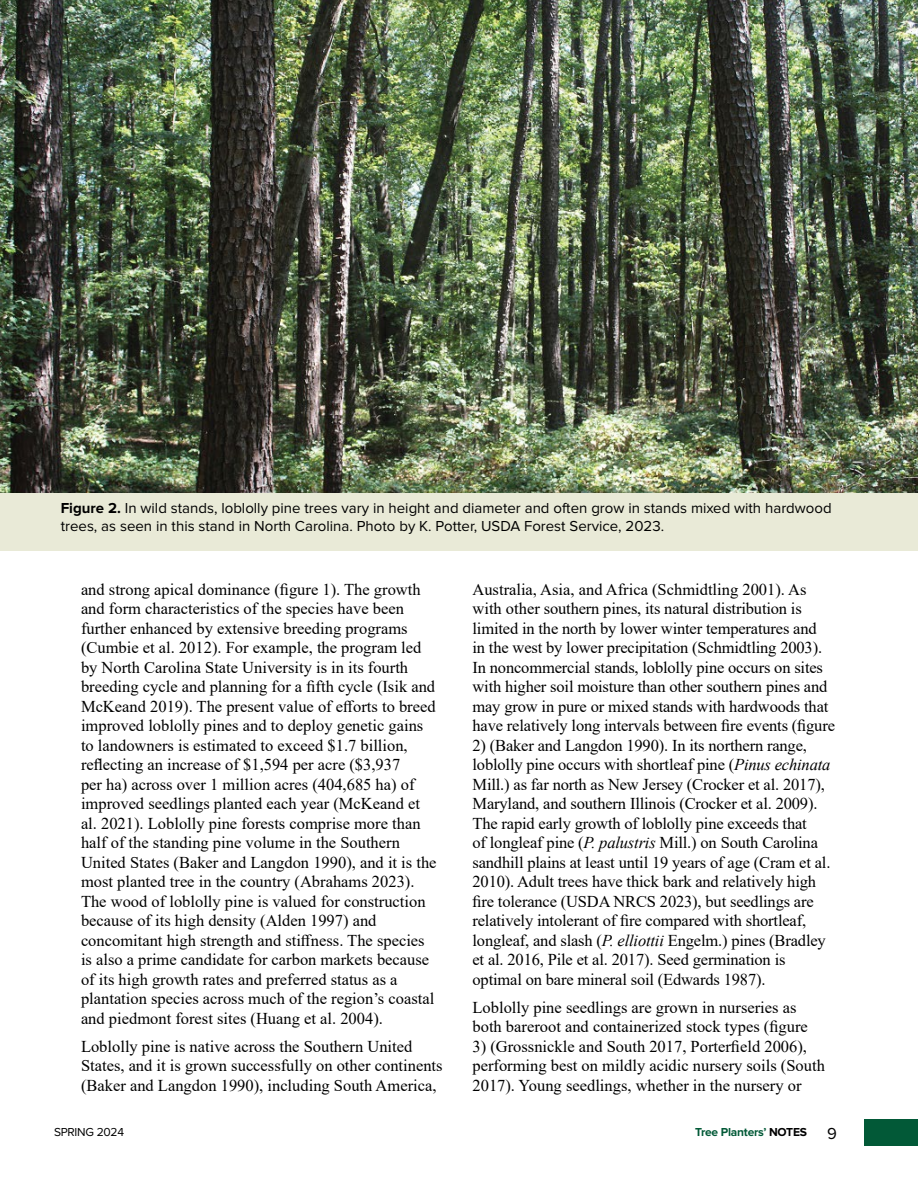
<style>
.page{position:relative;width:918px;height:1188px;background:#fff}
.page>*{position:absolute;margin:0;border:0;box-sizing:border-box;transform-origin:0 0}
.Main_Copy{font:16.5px/19.5px "Times New Roman";color:#000}
.Cutlines{font:15px/18px "Proxima Nova";color:#000}
.t1{font:700 12px "Proxima Nova";letter-spacing:-.02em;color:#025937}
.t2{font:12px "Proxima Nova";letter-spacing:-.02em;color:#000}
.s1{font-weight:700}
.s2{font-style:italic}
.s3{color:#000}
.s4{font-weight:400;font-size:16.5px;color:#000}
</style>
<div class="page">
<div style="left:864px;top:1119px;width:54px;height:27px;background:#025937"></div>
<hr style="left:0;top:186px;width:1px;height:531px;background:#000">
<div style="left:0;top:481px;width:918px;height:70px;background:#e9ead7"></div>
<img style="left:0;top:0;width:918px;height:492px">
<p class="Cutlines" style="left:61px;top:499px;width:772px"><span class="s1">Figure 2.</span> I n wild stands, loblolly pine trees vary in height and diameter and often grow in stands mixed with hardwood trees, as seen in this stand in North Carolina. Photo by K. Potter, USDA Forest Service, 2023.</p>
<p class="Main_Copy" style="left:81px;top:579px;width:357px">and strong apical dominance (figure 1). The growth and form characteristics of the species have been further enhanced by extensive breeding programs (Cumbie et al. 2012). For example, the program led by North Carolina State University is in its fourth breeding cycle and planning for a fifth cycle (Isik and McKeand 2019). The present value of efforts to breed improved loblolly pines and to deploy genetic gains to landowners is estimated to exceed $1.7 billion, reflecting an increase of $1,594 per acre ($3,937<br>per ha) across over 1 million acres (404,685 ha) of improved seedlings planted each year (McKeand et al. 2021). Loblolly pine forests comprise more than half of the standing pine volume in the Southern United States (Baker and Langdon 1990), and it is the most planted tree in the country (Abrahams 2023).<br>The wood of loblolly pine is valued for construction because of its high density (Alden 1997) and concomitant high strength and stiffness. The species is also a prime candidate for carbon markets because of its high growth rates and preferred status as a plantation species across much of the region’s coastal and piedmont forest sites (Huang et al. 2004).</p>
<p class="Main_Copy" style="left:81px;top:1036px;width:363px">Loblolly pine is native across the Southern United<br>States, and it is grown successfully on other continents (Baker and Langdon 1990), including South America,</p>
<p class="Main_Copy" style="left:472px;top:579px;width:364px">Australia, Asia, and Africa (Schmidtling 2001). As with other southern pines, its natural distribution is limited in the north by lower winter temperatures and<br>in the west by lower precipitation (Schmidtling 2003).<br>In noncommercial stands, loblolly pine occurs on sites with higher soil moisture than other southern pines and may grow in pure or mixed stands with hardwoods that have relatively long intervals between fire events (figure</p>
<p class="Main_Copy" style="left:472px;top:735px;width:359px">2) (Baker and Langdon 1990). In its northern range, loblolly pine occurs with shortleaf pine (<span class="s2">Pinus echinata </span>Mill.) as far north as New Jersey (Crocker et al. 2017), Maryland, and southern Illinois (Crocker et al. 2009).<br>The rapid early growth of loblolly pine exceeds that<br>of longleaf pine (<span class="s2">P. palustris</span> Mill.) on South Carolina sandhill plains at least until 19 years of age (Cram et al.<br>2010). Adult trees have thick bark and relatively high fire tolerance (USDA NRCS 2023), but seedlings are relatively intolerant of fire compared with shortleaf, longleaf, and slash (<span class="s2">P. elliottii</span> Engelm.) pines (Bradley et al. 2016, Pile et al. 2017). Seed germination is optimal on bare mineral soil (Edwards 1987).</p>
<p class="Main_Copy" style="left:472px;top:997px;width:337px">Loblolly pine seedlings are grown in nurseries as both bareroot and containerized stock types (figure</p>
<p class="Main_Copy" style="left:472px;top:1036px;width:354px">3) (Grossnickle and South 2017, Porterfield 2006), performing best on mildly acidic nursery soils (South<br>2017). Young seedlings, whether in the nursery or</p>
<p class="t2" style="left:54px;top:1127px;width:72px">SPRING 2024</p>
<p class="t1" style="left:695px;top:1127px;width:143px">Tree Planters’ <span class="s3">NOTES</span> <span class="s4">9</span></p>
</div>
